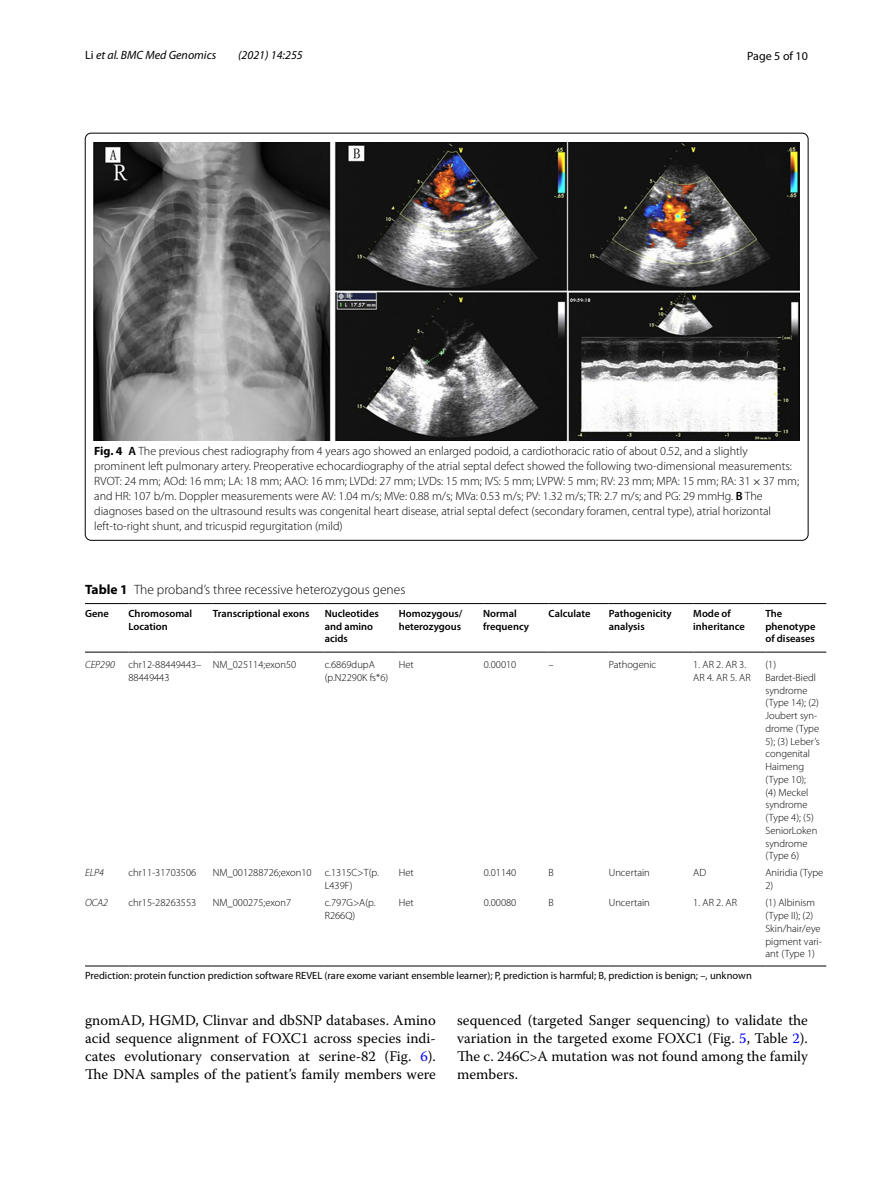
<style>
.page{position:relative;width:893px;height:1187px;background:#fff}
.page>*{position:absolute;margin:0;border:0;box-sizing:border-box;transform-origin:0 0}
.t1{font:14.7px/18px "Warnock Pro";color:#000;text-align:justify}
.t2{font:300 13.5px "Myriad Pro";color:#000}
.t3{font:300 12px/15px "Myriad Pro";color:#000}
.t4{font:italic 12px "Myriad Pro";color:#000}
.t5{font:12px "Myriad Pro";color:#000}
.t6{font:300 10.5px/12.8px "Myriad Pro";color:#000}
.t7{font:600 10.5px/12.8px "Myriad Pro";color:#000}
.t8{font:10.5px "Myriad Pro";color:#000}
.t9{font:italic 300 10.5px "Myriad Pro";color:#000}
.s1{font-style:normal}
.s2{font-weight:700}
.s3{font-weight:600}
.s4{font-family:"MTSY";font-weight:400}
.s5{color:#00f}
</style>
<div class="page">
<img style="left:94px;top:142px;width:706px;height:298px">
<hr style="left:85px;top:603px;width:44px;height:1px;background:#000">
<hr style="left:85px;top:651px;width:44px;height:1px;background:#000">
<hr style="left:129px;top:603px;width:84px;height:1px;background:#000">
<hr style="left:129px;top:651px;width:84px;height:1px;background:#000">
<hr style="left:213px;top:603px;width:112px;height:1px;background:#000">
<hr style="left:213px;top:651px;width:112px;height:1px;background:#000">
<hr style="left:325px;top:603px;width:74px;height:1px;background:#000">
<hr style="left:325px;top:651px;width:74px;height:1px;background:#000">
<hr style="left:399px;top:603px;width:84px;height:1px;background:#000">
<hr style="left:399px;top:651px;width:84px;height:1px;background:#000">
<hr style="left:483px;top:603px;width:66px;height:1px;background:#000">
<hr style="left:483px;top:651px;width:66px;height:1px;background:#000">
<hr style="left:549px;top:603px;width:60px;height:1px;background:#000">
<hr style="left:549px;top:651px;width:60px;height:1px;background:#000">
<hr style="left:609px;top:603px;width:84px;height:1px;background:#000">
<hr style="left:609px;top:651px;width:84px;height:1px;background:#000">
<hr style="left:693px;top:603px;width:72px;height:1px;background:#000">
<hr style="left:693px;top:651px;width:72px;height:1px;background:#000">
<hr style="left:765px;top:603px;width:61px;height:1px;background:#000">
<hr style="left:765px;top:651px;width:61px;height:1px;background:#000">
<hr style="left:85px;top:965px;width:44px;height:1px;background:#000">
<hr style="left:129px;top:965px;width:84px;height:1px;background:#000">
<hr style="left:213px;top:965px;width:112px;height:1px;background:#000">
<hr style="left:325px;top:965px;width:74px;height:1px;background:#000">
<hr style="left:399px;top:965px;width:84px;height:1px;background:#000">
<hr style="left:483px;top:965px;width:66px;height:1px;background:#000">
<hr style="left:549px;top:965px;width:60px;height:1px;background:#000">
<hr style="left:609px;top:965px;width:84px;height:1px;background:#000">
<hr style="left:693px;top:965px;width:72px;height:1px;background:#000">
<hr style="left:765px;top:965px;width:61px;height:1px;background:#000">
<p class="t4" style="left:85px;top:48px;width:133px"><span class="s1">Li</span> et al. BMC Med Genomics</p>
<p class="t4" style="left:238px;top:48px;width:66px">(2021) 14:255</p>
<p class="t5" style="left:747px;top:48px;width:62px">Page 5 of 10</p>
<p class="t3" style="left:94px;top:444px;width:706px"><span class="s2">Fig. 4</span> <span class="s3">A</span> The previous chest radiography from 4 years ago showed an enlarged podoid, a cardiothoracic ratio of about 0.52, and a slightly prominent left pulmonary artery. Preoperative echocardiography of the atrial septal defect showed the following two-dimensional measurements:<br>RVOT: 24 mm; AOd: 16 mm; LA: 18 mm; AAO: 16 mm; LVDd: 27 mm; LVDs: 15 mm; IVS: 5 mm; LVPW: 5 mm; RV: 23 mm; MPA: 15 mm; RA: 31<span class="s4">×</span>37 mm; and HR: 107 b/m. Doppler measurements were AV: 1.04 m/s; MVe: 0.88 m/s; MVa: 0.53 m/s; PV: 1.32 m/s; TR: 2.7 m/s; and PG: 29 mmHg. <span class="s3">B</span> The diagnoses based on the ultrasound results was congenital heart disease, atrial septal defect (secondary foramen, central type), atrial horizontal left-to-right shunt, and tricuspid regurgitation (mild)</p>
<p class="t2" style="left:85px;top:581px;width:322px"><span class="s2">Table 1</span> The proband’s three recessive heterozygous genes</p>
<p class="t7" style="left:85px;top:606px;width:25px">Gene</p>
<p class="t7" style="left:129px;top:606px;width:65px">Chromosomal<br>Location</p>
<p class="t7" style="left:213px;top:606px;width:98px">Transcriptional exons</p>
<p class="t7" style="left:325px;top:606px;width:56px">Nucleotides and amino acids</p>
<p class="t7" style="left:399px;top:606px;width:65px">Homozygous/ heterozygous</p>
<p class="t7" style="left:483px;top:606px;width:48px">Normal frequency</p>
<p class="t7" style="left:549px;top:606px;width:43px">Calculate</p>
<p class="t7" style="left:609px;top:606px;width:65px">Pathogenicity analysis</p>
<p class="t7" style="left:693px;top:606px;width:53px">Mode of inheritance</p>
<p class="t7" style="left:765px;top:606px;width:52px">The phenotype of diseases</p>
<p class="t9" style="left:85px;top:659px;width:31px">CEP290</p>
<p class="t6" style="left:129px;top:658px;width:75px">chr12-88449443–<br>88449443</p>
<p class="t6" style="left:213px;top:658px;width:85px">NM_025114;exon50</p>
<p class="t6" style="left:325px;top:658px;width:65px">c.6869dupA (p.N2290K fs*6)</p>
<p class="t6" style="left:399px;top:658px;width:16px">Het</p>
<p class="t6" style="left:484px;top:658px;width:34px">0.00010</p>
<p class="t6" style="left:549px;top:658px;width:7px">–</p>
<p class="t6" style="left:609px;top:658px;width:49px">Pathogenic</p>
<p class="t6" style="left:693px;top:658px;width:59px">1. AR 2. AR 3.<br>AR 4. AR 5. AR</p>
<p class="t6" style="left:765px;top:658px;width:56px">(1)<br>Bardet-Biedl syndrome (Type 14); (2)<br>Joubert syn&shy;drome (Type<br>5); (3) Leber’s congenital<br>Haimeng (Type 10);<br>(4) Meckel syndrome (Type 4); (5)<br>SeniorLoken syndrome (Type 6)</p>
<p class="t9" style="left:85px;top:867px;width:20px">ELP4</p>
<p class="t6" style="left:129px;top:866px;width:69px">chr11-31703506</p>
<p class="t6" style="left:325px;top:866px;width:56px;text-indent:-112px">NM_001288726;exon10 c.1315C&gt;T(p.<br>L439F)</p>
<p class="t6" style="left:399px;top:866px;width:16px">Het</p>
<p class="t6" style="left:484px;top:866px;width:34px">0.01140</p>
<p class="t6" style="left:549px;top:866px;width:7px">B</p>
<p class="t6" style="left:609px;top:866px;width:43px">Uncertain</p>
<p class="t6" style="left:693px;top:866px;width:14px">AD</p>
<p class="t6" style="left:765px;top:866px;width:59px">Aniridia (Type<br>2)</p>
<p class="t9" style="left:85px;top:897px;width:24px">OCA2</p>
<p class="t6" style="left:129px;top:896px;width:69px">chr15-28263553</p>
<p class="t6" style="left:213px;top:896px;width:80px">NM_000275;exon7</p>
<p class="t6" style="left:325px;top:896px;width:52px">c.797G&gt;A(p.<br>R266Q)</p>
<p class="t6" style="left:399px;top:896px;width:16px">Het</p>
<p class="t6" style="left:484px;top:896px;width:34px">0.00080</p>
<p class="t6" style="left:549px;top:896px;width:7px">B</p>
<p class="t6" style="left:609px;top:896px;width:43px">Uncertain</p>
<p class="t6" style="left:693px;top:896px;width:45px">1. AR 2. AR</p>
<p class="t6" style="left:765px;top:896px;width:58px">(1) Albinism (Type II); (2)<br>Skin/hair/eye pigment vari&shy;ant (Type 1)</p>
<p class="t8" style="left:85px;top:968px;width:668px">Prediction: protein function prediction software REVEL (rare exome variant ensemble learner); P, prediction is harmful; B, prediction is benign; –, unknown</p>
<p class="t1" style="left:85px;top:1010px;width:352px">gnomAD, HGMD, Clinvar and dbSNP databases. Amino acid sequence alignment of FOXC1 across species indi&shy;cates evolutionary conservation at serine-82 (Fig. <span class="s5">6</span>).<br>The DNA samples of the patient’s family members were</p>
<p class="t1" style="left:457px;top:1010px;width:352px">sequenced (targeted Sanger sequencing) to validate the variation in the targeted exome FOXC1 (Fig. <span class="s5">5</span>, Table <span class="s5">2</span>).<br>The c. 246C&gt;A mutation was not found among the family members.</p>
</div>
